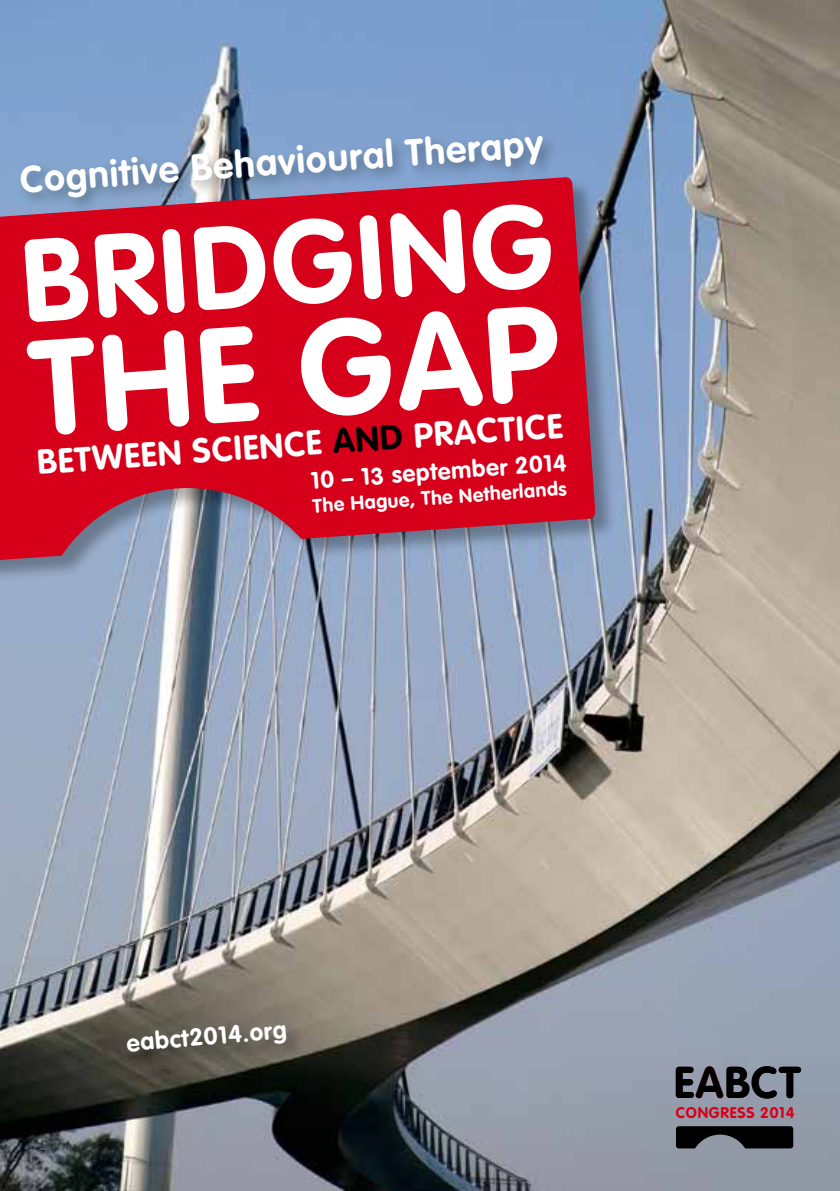
<style>
.page{position:relative;width:840px;height:1191px;background:#fff}
.page>*{position:absolute;margin:0;border:0;box-sizing:border-box;transform-origin:0 0}
.t1{font:700 116px "VAG Rounded";color:#fff}
.t2{font:700 43.8px "VAG Rounded";letter-spacing:.03em;color:#000}
.t3{font:700 37px "VAG Rounded";color:#fff}
.t4{font:700 34.2px "VAG Rounded";color:#fff}
.t5{font:700 24.2px "VAG Rounded";color:#fff}
.t6{font:700 23.6px "VAG Rounded";color:#fff}
.t7{font:700 19.2px "VAG Rounded";color:#fff}
.t8{font:700 15.2px "VAG Rounded";letter-spacing:.05em;color:#d6001a}
.s1{color:#000}
</style>
<div class="page">
<img style="left:0;top:0;width:839px;height:1191px">
<div style="left:125px;top:1022px;width:179px;height:48px;background:#000;opacity:.3"></div>
<div style="left:0;top:178px;width:617px;height:420px;background:#000;opacity:.3"></div>
<svg style="left:0;top:177px;width:595px;height:399px;background:#c3243e"></svg>
<div style="left:16px;top:131px;width:542px;height:82px;background:#000;opacity:.3"></div>
<svg style="left:675px;top:1126px;width:117px;height:22px;background:#1d1e21"></svg>
<div style="left:26px;top:325px;width:233px;height:112px;background:#d6001a"></div>
<div style="left:38px;top:446px;width:54px;height:28px;background:#d6001a"></div>
<div style="left:297px;top:304px;width:266px;height:137px;background:#d6001a"></div>
<p class="t3" style="left:19px;top:158px;width:525px;rotate:-4deg">COGNITIVE BEHAVIOURAL THERAPY</p>
<h1 class="t1" style="left:17px;top:214px;width:533px;rotate:-4deg">BRIDGING</h1>
<p class="t4" style="left:91px;top:438px;width:383px;rotate:-4deg">WEE N SCIENCE <span class="s1">AND</span> PRACT</p>
<p class="t6" style="left:310px;top:466px;width:257px;rotate:-4deg">10 – 13 SEPTEMBER 2014</p>
<p class="t7" style="left:312px;top:495px;width:258px;rotate:-4deg">THE HAGUE, THE NETHERLANDS</p>
<p class="t5" style="left:126px;top:1029px;width:165px;rotate:-5deg">EABCT2014.ORG</p>
<p class="t2" style="left:673px;top:1056px;width:128px">EABCT</p>
<p class="t8" style="left:675px;top:1103px;width:120px">CONGRESS 2014</p>
</div>
